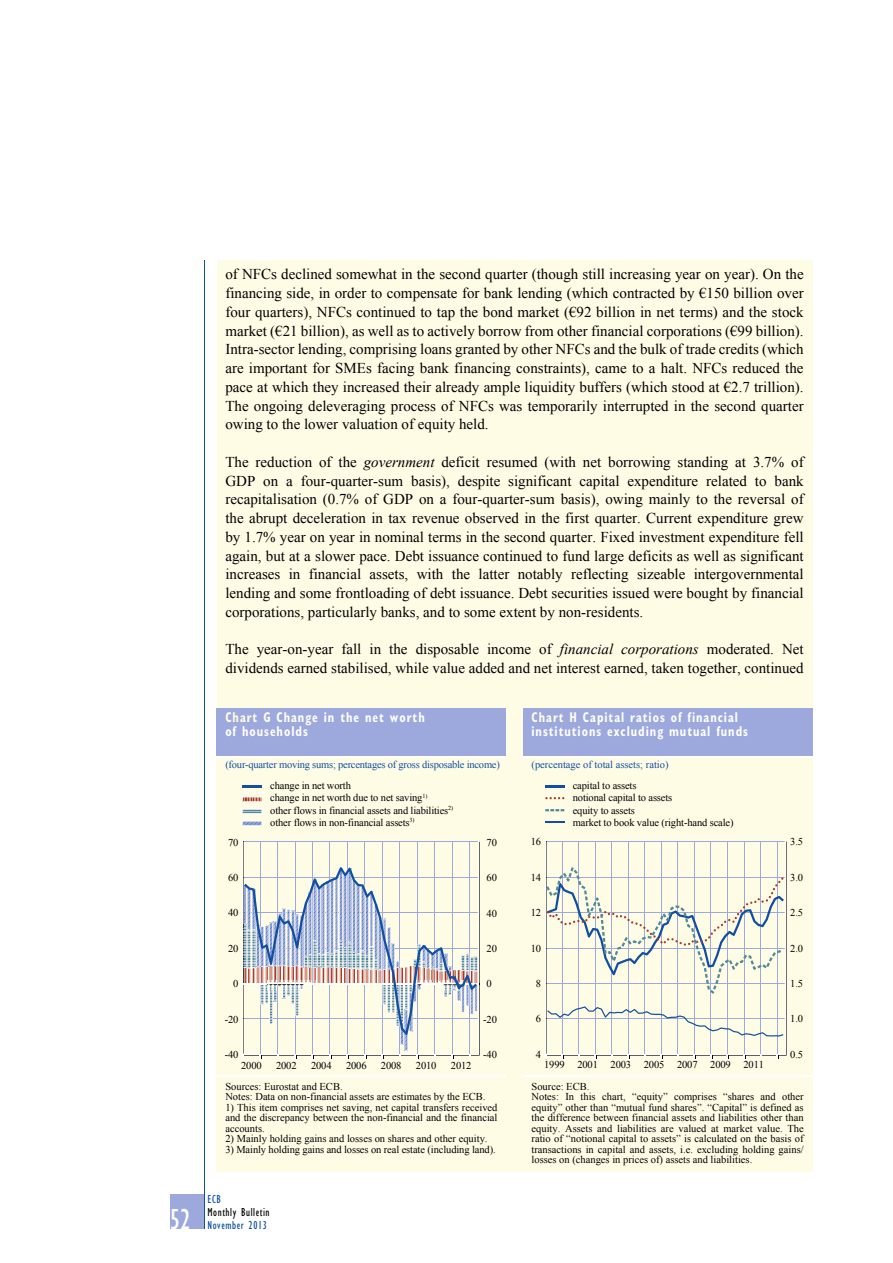
<style>
.page{position:relative;width:893px;height:1263px;background:#fff}
.page>*{position:absolute;margin:0;border:0;box-sizing:border-box;transform-origin:0 0}
.t1{font:condensed 30px "Gill Sans Myriad";color:#fff;scale:.95 1}
.t2{font:15px/18.8px "Times New Roman WGL";color:#000;text-align:justify}
.t3{font:700 condensed 14.25px/13.5px "Gill Sans Myriad";letter-spacing:.08em;color:#fff;scale:.85 1}
.t4{font:condensed 12px "Gill Sans Myriad";letter-spacing:.05em;color:#114fa0;scale:.95 1}
.t5{font:condensed 12px "Gill Sans Myriad";letter-spacing:.05em;color:#000;scale:.95 1}
.t6{font:10.5px/10.5px "Times New Roman WGL";letter-spacing:-.01em;color:#000}
.t7{font:10.5px "Times New Roman WGL";letter-spacing:-.02em;color:#114fa0}
.t8{font:10.5px "Times New Roman WGL";color:#114fa0}
.s1{font-style:italic}
.s2{color:#fffce6}
</style>
<div class="page">
<div style="left:170px;top:1195px;width:34px;height:34px;background:#9da9dc"></div>
<hr style="left:204px;top:261px;width:1px;height:968px;background:#114fa0">
<div style="left:217px;top:261px;width:595px;height:911px;background:#fffce6"></div>
<div style="left:217px;top:708px;width:289px;height:49px;background:#9da9dc"></div>
<hr style="left:217px;top:756px;width:289px;height:2px;background:#fff">
<hr style="left:217px;top:1076px;width:289px;height:1px;background:#fff">
<hr style="left:479px;top:842px;width:1px;height:141px;background:#000">
<svg style="left:242px;top:841px;width:237px;height:26px"></svg>
<svg style="left:242px;top:797px;width:20px;height:5px"></svg>
<svg style="left:242px;top:809px;width:20px;height:5px"></svg>
<svg style="left:242px;top:821px;width:20px;height:5px"></svg>
<svg style="left:243px;top:785px;width:19px;height:2px"></svg>
<svg style="left:242px;top:867px;width:238px;height:192px"></svg>
<div style="left:523px;top:708px;width:289px;height:49px;background:#9da9dc"></div>
<hr style="left:523px;top:756px;width:289px;height:2px;background:#fff">
<hr style="left:523px;top:1075px;width:289px;height:2px;background:#fff">
<svg style="left:545px;top:841px;width:241px;height:214px"></svg>
<svg style="left:545px;top:867px;width:239px;height:192px"></svg>
<svg style="left:545px;top:822px;width:19px;height:1px"></svg>
<svg style="left:545px;top:785px;width:19px;height:2px"></svg>
<svg style="left:545px;top:809px;width:19px;height:2px"></svg>
<svg style="left:545px;top:797px;width:19px;height:2px"></svg>
<img style="left:267px;top:965px;width:48px;height:39px">
<img style="left:415px;top:966px;width:50px;height:31px">
<h1 class="t1" style="left:170px;top:1201px;width:23px">52</h1>
<p class="t2" style="left:225px;top:265px;width:580px">of NFCs declined somewhat in the second quarter (though still increasing year on year). On the financing side, in order to compensate for bank lending (which contracted by €150 billion over four quarters), NFCs continued to tap the bond market (€92 billion in net terms) and the stock market (€21 billion), as well as to actively borrow from other financial corporations (€99 billion).<br>Intra-sector lending, comprising loans granted by other NFCs and the bulk of trade credits (which are important for SMEs facing bank financing constraints), came to a halt. NFCs reduced the pace at which they increased their already ample liquidity buffers (which stood at €2.7 trillion).<br>The ongoing deleveraging process of NFCs was temporarily interrupted in the second quarter owing to the lower valuation of equity held.</p>
<p class="t2" style="left:225px;top:452px;width:580px">The reduction of the <span class="s1">government</span> deficit resumed (with net borrowing standing at 3.7% of GDP on a four-quarter-sum basis), despite significant capital expenditure related to bank recapitalisation (0.7% of GDP on a four-quarter-sum basis), owing mainly to the reversal of the abrupt deceleration in tax revenue observed in the first quarter. Current expenditure grew by 1.7% year on year in nominal terms in the second quarter. Fixed investment expenditure fell again, but at a slower pace. Debt issuance continued to fund large deficits as well as significant increases in financial assets, with the latter notably reflecting sizeable intergovernmental lending and some frontloading of debt issuance. Debt securities issued were bought by financial corporations, particularly banks, and to some extent by non-residents.</p>
<p class="t2" style="left:225px;top:640px;width:580px">The year-on-year fall in the disposable income of <span class="s1">financial corporations</span> moderated. Net dividends earned stabilised, while value added and net interest earned, taken together, continued</p>
<p class="t3" style="left:225px;top:711px;width:236px"><span class="s2">Chart g</span> Change in the net worth of households</p>
<p class="t7" style="left:225px;top:757px;width:276px">(four-quarter moving sums; percentages of gross disposable income)</p>
<p class="t3" style="left:531px;top:711px;width:256px"><span class="s2">Chart h</span> Capital ratios of financial institutions excluding mutual funds</p>
<p class="t8" style="left:531px;top:757px;width:139px">(percentage of total assets; ratio)</p>
<p class="t6" style="left:270px;top:780px;width:82px">change in net worth</p>
<p class="t6" style="left:270px;top:792px;width:159px">change in net worth due to net saving<sup>1)</sup></p>
<p class="t6" style="left:270px;top:805px;width:184px">other flows in financial assets and liabilities<sup>2)</sup></p>
<p class="t6" style="left:270px;top:817px;width:146px">other flows in non-financial assets<sup>3)</sup></p>
<p class="t6" style="left:573px;top:780px;width:162px;line-height:12px">capital to assets<br>notional capital to assets<br>equity to assets<br>market to book value (right-hand scale)</p>
<p class="t6" style="left:228px;top:837px;width:12px">70</p>
<p class="t6" style="left:487px;top:837px;width:12px">70</p>
<p class="t6" style="left:531px;top:836px;width:12px">16</p>
<p class="t6" style="left:790px;top:836px;width:14px">3.5</p>
<p class="t6" style="left:228px;top:872px;width:12px">60</p>
<p class="t6" style="left:487px;top:872px;width:12px">60</p>
<p class="t6" style="left:531px;top:872px;width:12px">14</p>
<p class="t6" style="left:790px;top:872px;width:14px">3.0</p>
<p class="t6" style="left:228px;top:907px;width:12px">40</p>
<p class="t6" style="left:487px;top:907px;width:12px">40</p>
<p class="t6" style="left:531px;top:907px;width:12px">12</p>
<p class="t6" style="left:790px;top:907px;width:14px">2.5</p>
<p class="t6" style="left:228px;top:943px;width:12px">20</p>
<p class="t6" style="left:487px;top:943px;width:12px">20</p>
<p class="t6" style="left:531px;top:942px;width:12px">10</p>
<p class="t6" style="left:790px;top:942px;width:14px">2.0</p>
<p class="t6" style="left:233px;top:978px;width:7px">0</p>
<p class="t6" style="left:487px;top:978px;width:7px">0</p>
<p class="t6" style="left:536px;top:978px;width:7px">8</p>
<p class="t6" style="left:790px;top:978px;width:14px">1.5</p>
<p class="t6" style="left:225px;top:1013px;width:15px">-20</p>
<p class="t6" style="left:483px;top:1014px;width:15px">-20</p>
<p class="t6" style="left:536px;top:1013px;width:7px">6</p>
<p class="t6" style="left:790px;top:1013px;width:14px">1.0</p>
<p class="t6" style="left:225px;top:1049px;width:15px">-40</p>
<p class="t6" style="left:483px;top:1049px;width:15px">-40</p>
<p class="t6" style="left:536px;top:1049px;width:7px">4</p>
<p class="t6" style="left:790px;top:1049px;width:14px">0.5</p>
<p class="t6" style="left:241px;top:1060px;width:22px">2000</p>
<p class="t6" style="left:276px;top:1060px;width:22px">2002</p>
<p class="t6" style="left:311px;top:1060px;width:22px">2004</p>
<p class="t6" style="left:346px;top:1060px;width:22px">2006</p>
<p class="t6" style="left:381px;top:1060px;width:22px">2008</p>
<p class="t6" style="left:416px;top:1060px;width:22px">2010</p>
<p class="t6" style="left:451px;top:1060px;width:22px">2012</p>
<p class="t6" style="left:225px;top:1081px;width:262px">Sources: Eurostat and ECB.<br>Notes: Data on non-financial assets are estimates by the ECB.</p>
<p class="t6" style="left:225px;top:1102px;width:274px;text-align:justify">1) This item comprises net saving, net capital transfers received and the discrepancy between the non-financial and the financial accounts.</p>
<p class="t6" style="left:225px;top:1133px;width:264px">2) Mainly holding gains and losses on shares and other equity.</p>
<p class="t6" style="left:225px;top:1144px;width:272px">3) Mainly holding gains and losses on real estate (including land).</p>
<p class="t6" style="left:531px;top:1054px;width:234px;line-height:21.1px;text-indent:13px">1999 2001 2003 2005 2007 2009 2011<br>Source: ECB.</p>
<p class="t6" style="left:531px;top:1091px;width:274px;text-align:justify">Notes: In this chart, “equity” comprises “shares and other equity” other than “mutual fund shares”. “Capital” is defined as the difference between financial assets and liabilities other than equity. Assets and liabilities are valued at market value. The ratio of “notional capital to assets” is calculated on the basis of transactions in capital and assets, i.e. excluding holding gains/ losses on (changes in prices of) assets and liabilities.</p>
<p class="t4" style="left:207px;top:1191px;width:16px">ECB</p>
<p class="t5" style="left:207px;top:1205px;width:67px">Monthly Bulletin</p>
<p class="t4" style="left:207px;top:1218px;width:64px">November 2013</p>
</div>
